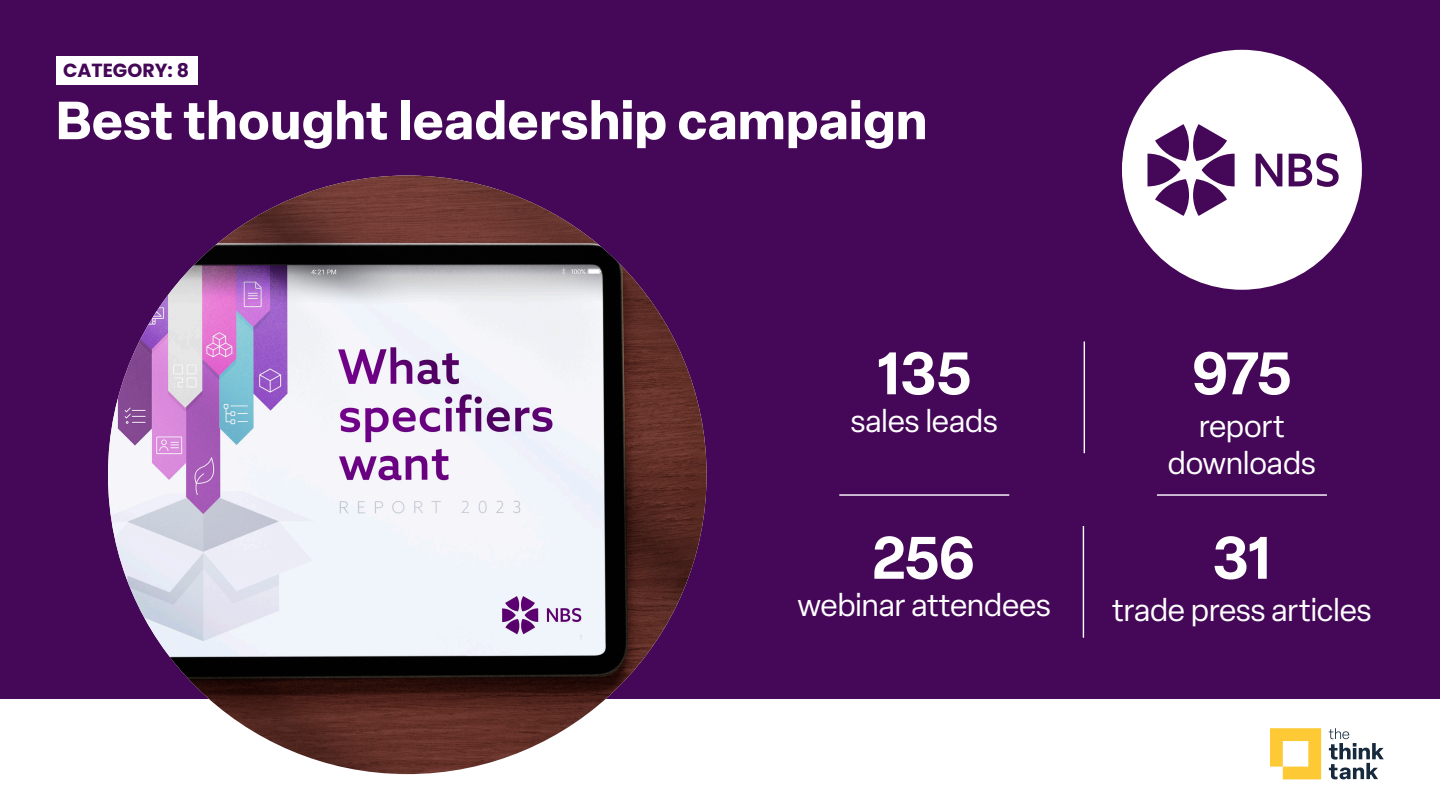
<style>
.page{position:relative;width:1440px;height:810px;background:#fff}
.page>*{position:absolute;margin:0;border:0;box-sizing:border-box;transform-origin:0 0}
.t1{font:600 58.95px "Elza";letter-spacing:-.02em;color:#fff}
.t2{font:700 52.8px "Elza";letter-spacing:.01em;color:#fff}
.t3{font:31.28px/37.5px "Elza";color:#fff;text-align:center}
.t4{font:700 18.98px "Poppins";color:#450758}
</style>
<div class="page">
<div style="left:0;top:0;width:1440px;height:699px;background:#450758"></div>
<div style="left:1122px;top:50px;width:240px;height:240px;background:#fff;border-radius:50%"></div>
<svg style="left:1147px;top:124px;width:88px;height:92px"></svg>
<svg style="left:1289px;top:153px;width:50px;height:34px"></svg>
<svg style="left:1256px;top:154px;width:26px;height:32px"></svg>
<div style="left:56px;top:56px;width:142px;height:28px;background:#fff"></div>
<hr style="left:1084px;top:342px;width:1px;height:111px;background:#fff">
<hr style="left:1083px;top:526px;width:1px;height:112px;background:#fff">
<hr style="left:839px;top:494px;width:170px;height:2px;background:#fff">
<hr style="left:1157px;top:494px;width:170px;height:2px;background:#fff">
<svg style="left:1270px;top:728px;width:51px;height:51px"></svg>
<svg style="left:1329px;top:728px;width:55px;height:51px"></svg>
<img style="left:108px;top:176px;width:599px;height:598px;border-radius:299px">
<p class="t4" style="left:63px;top:59px;width:128px">CATEGORY: 8</p>
<h2 class="t2" style="left:56px;top:83px;width:872px">Best thought leadership campaign</h2>
<h1 class="t1" style="left:877px;top:331px;width:97px">135</h1>
<p class="t3" style="left:851px;top:402px;width:149px">sales leads</p>
<h1 class="t1" style="left:873px;top:516px;width:103px">256</h1>
<p class="t3" style="left:798px;top:586px;width:255px">webinar attendees</p>
<h1 class="t1" style="left:1192px;top:331px;width:102px">975</h1>
<p class="t3" style="left:1168px;top:407px;width:150px">report downloads</p>
<h1 class="t1" style="left:1213px;top:516px;width:60px">31</h1>
<p class="t3" style="left:1112px;top:592px;width:261px">trade press articles</p>
</div>
